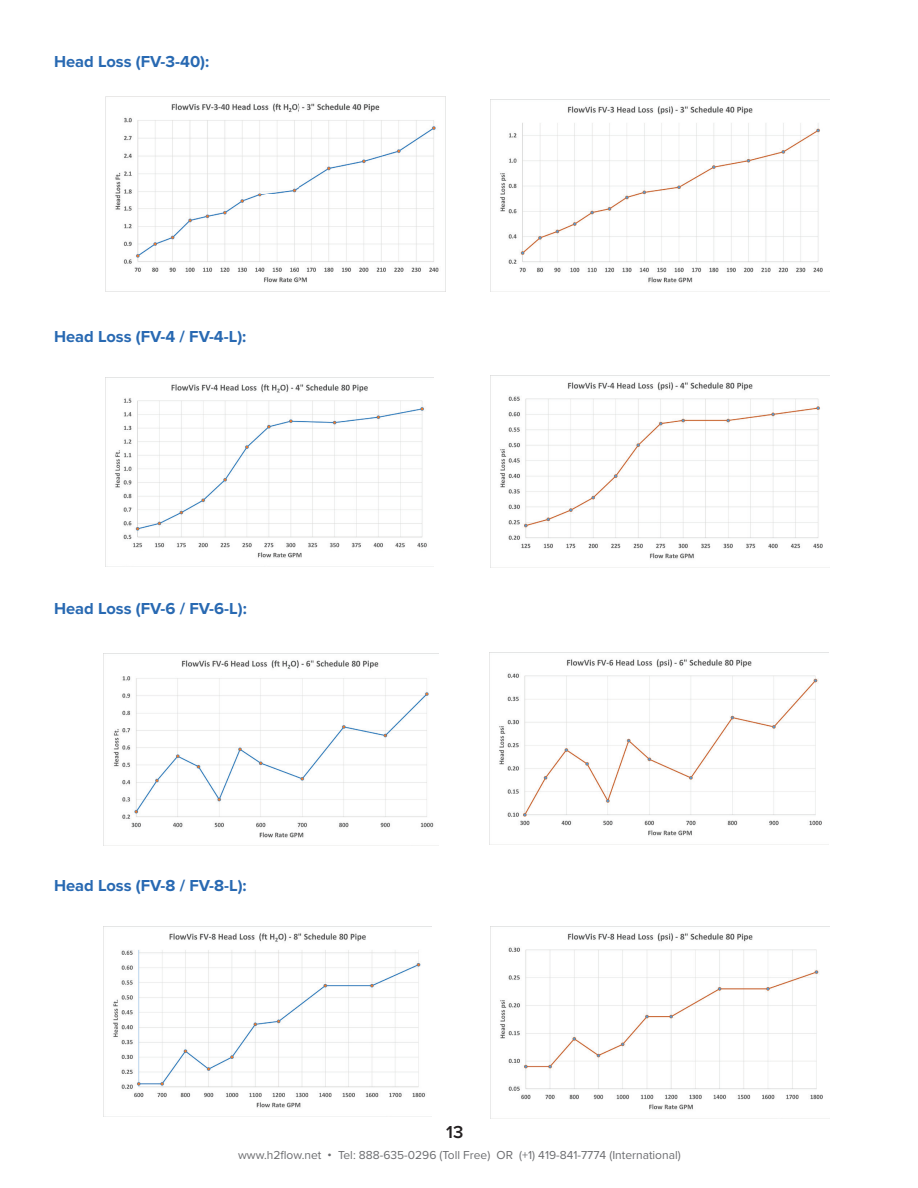
<style>
.page{position:relative;width:918px;height:1188px;background:#fff}
.page>*{position:absolute;margin:0;border:0;box-sizing:border-box;transform-origin:0 0}
.t1{font:600 18px "Proxima Nova";color:#231f20}
.t2{font:700 16.5px "Proxima Nova";color:#2869b2}
.t3{font:12px "Proxima Nova";color:#6c6d70}
.s1{font-weight:600}
</style>
<div class="page">
<img style="left:491px;top:382px;width:338px;height:186px">
<img style="left:106px;top:377px;width:327px;height:190px">
<img style="left:104px;top:660px;width:334px;height:186px">
<img style="left:490px;top:659px;width:338px;height:186px">
<img style="left:491px;top:933px;width:338px;height:186px">
<img style="left:113px;top:933px;width:312px;height:175px">
<img style="left:106px;top:103px;width:339px;height:189px">
<img style="left:491px;top:106px;width:338px;height:186px">
<p class="t2" style="left:54px;top:49px;width:157px">Head Loss (FV-3-40):</p>
<p class="t2" style="left:54px;top:324px;width:194px">Head Loss (FV-4 / FV-4-L):</p>
<p class="t2" style="left:54px;top:597px;width:194px">Head Loss (FV-6 / FV-6-L):</p>
<p class="t2" style="left:54px;top:874px;width:194px">Head Loss (FV-8 / FV-8-L):</p>
<p class="t1" style="left:446px;top:1118px;width:19px">13</p>
<p class="t3" style="left:238px;top:1146px;width:444px">www.h2flow.net <span class="s1">•</span> Tel: 888-635-0296 (Toll Free) OR (+1) 419-841-7774 (International)</p>
</div>
